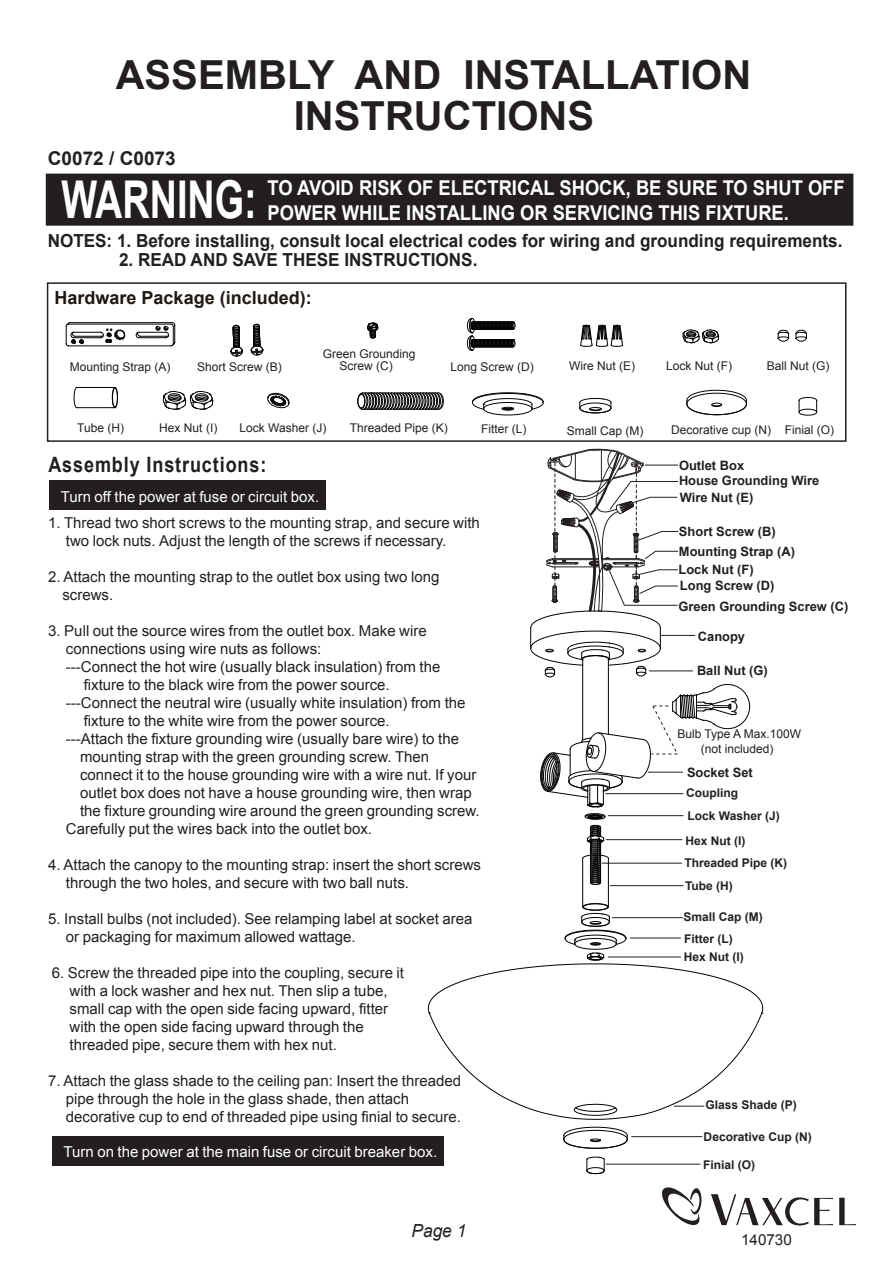
<style>
.page{position:relative;width:893px;height:1263px;background:#fff}
.page>*{position:absolute;margin:0;border:0;box-sizing:border-box;transform-origin:0 0}
.t1{font:700 52.2px "Arial";color:#fff;scale:.72 1}
.t2{font:700 40.05px/41.1px "Arial";color:#231f20;text-align:center}
.t3{font:700 21.15px "Arial";letter-spacing:.05em;color:#211e1e;scale:.85 1}
.t4{font:700 20.4px/24.6px "Arial";color:#fff;scale:.9 1}
.t5{font:700 19.05px "Arial";color:#231f20}
.t6{font:700 18px "Arial";color:#231f20;scale:.95 1}
.t7{font:700 18px "Arial";color:#211814}
.t8{font:italic 18px "Arial";color:#231f20;scale:.96 1}
.t9{font:15.15px "Arial";color:#231f20}
.t10{font:15px/18px "Arial";color:#231f20}
.t11{font:15px "Arial";color:#fff}
.t12{font:700 12.9px/15.5px "Arial";color:#231f20}
.t13{font:12px/12px "Arial";color:#231f20;text-align:center}
.t14{font:700 12px/23.1px "Arial";color:#231f20}
</style>
<div class="page">
<div style="left:46px;top:174px;width:807px;height:52px;background:#231f20"></div>
<div style="left:50px;top:481px;width:276px;height:29px;background:#231f20"></div>
<svg style="left:839px;top:1198px;width:16px;height:27px"></svg>
<svg style="left:711px;top:1194px;width:97px;height:32px"></svg>
<svg style="left:814px;top:1198px;width:18px;height:27px"></svg>
<svg style="left:661px;top:1187px;width:41px;height:38px"></svg>
<svg style="left:580px;top:325px;width:43px;height:22px"></svg>
<svg style="left:682px;top:329px;width:37px;height:14px"></svg>
<svg style="left:367px;top:322px;width:11px;height:16px"></svg>
<svg style="left:230px;top:325px;width:13px;height:32px"></svg>
<svg style="left:251px;top:324px;width:13px;height:32px"></svg>
<hr style="left:68px;top:324px;width:103px;height:1px;background:#050504">
<hr style="left:68px;top:346px;width:103px;height:1px;background:#050504">
<hr style="left:70px;top:322px;width:102px;height:1px;background:#050504">
<svg style="left:66px;top:322px;width:59px;height:24px"></svg>
<svg style="left:136px;top:322px;width:39px;height:24px"></svg>
<div style="left:47px;top:282px;width:799px;height:160px;border:2px solid #231f20"></div>
<svg style="left:357px;top:392px;width:87px;height:18px;background:#5d5d5d"></svg>
<svg style="left:267px;top:393px;width:23px;height:15px"></svg>
<div style="left:52px;top:1136px;width:392px;height:30px;background:#231f20"></div>
<svg style="left:467px;top:318px;width:48px;height:33px"></svg>
<svg style="left:686px;top:390px;width:61px;height:26px"></svg>
<svg style="left:798px;top:397px;width:19px;height:19px"></svg>
<hr style="left:661px;top:635px;width:34px;height:1px;background:#231f20">
<hr style="left:649px;top:671px;width:44px;height:1px;background:#231f20">
<hr style="left:610px;top:885px;width:73px;height:1px;background:#231f20">
<hr style="left:631px;top:1136px;width:71px;height:1px;background:#231f20">
<hr style="left:606px;top:1164px;width:94px;height:1px;background:#231f20">
<hr style="left:582px;top:659px;width:1px;height:81px;background:#030303">
<hr style="left:608px;top:659px;width:1px;height:75px;background:#030303">
<hr style="left:582px;top:858px;width:1px;height:49px;background:#030303">
<hr style="left:608px;top:858px;width:1px;height:49px;background:#030303">
<svg style="left:427px;top:903px;width:336px;height:217px"></svg>
<svg style="left:563px;top:1126px;width:65px;height:23px"></svg>
<svg style="left:586px;top:1156px;width:19px;height:18px"></svg>
<svg style="left:530px;top:449px;width:148px;height:229px"></svg>
<hr style="left:630px;top:938px;width:51px;height:1px;background:#231f20">
<hr style="left:608px;top:957px;width:73px;height:1px;background:#231f20">
<svg style="left:540px;top:684px;width:210px;height:201px"></svg>
<svg style="left:777px;top:329px;width:12px;height:13px"></svg>
<svg style="left:795px;top:329px;width:12px;height:13px"></svg>
<svg style="left:73px;top:387px;width:5px;height:22px"></svg>
<svg style="left:112px;top:387px;width:6px;height:22px"></svg>
<hr style="left:77px;top:407px;width:38px;height:1px;background:#050504">
<hr style="left:77px;top:387px;width:38px;height:1px;background:#050504">
<svg style="left:163px;top:391px;width:50px;height:19px"></svg>
<svg style="left:472px;top:392px;width:72px;height:24px"></svg>
<svg style="left:579px;top:398px;width:32px;height:16px"></svg>
<h2 class="t2" style="left:116px;top:56px;width:637px">ASSEMBLY AND INSTALLATION<br>INSTRUCTIONS</h2>
<p class="t5" style="left:48px;top:146px;width:129px">C0072 / C0073</p>
<h1 class="t1" style="left:62px;top:165px;width:273px">WARNING:</h1>
<h3 class="t4" style="left:267px;top:177px;width:642px">TO AVOID RISK OF ELECTRICAL SHOCK, BE SURE TO SHUT OFF<br>POWER WHILE INSTALLING OR SERVICING THIS FIXTURE.</h3>
<p class="t6" style="left:48px;top:228px;width:838px">NOTES: 1. Before installing, consult local electrical codes for wiring and grounding requirements.</p>
<p class="t6" style="left:119px;top:248px;width:379px">2. READ AND SAVE THESE INSTRUCTIONS.</p>
<p class="t7" style="left:55px;top:286px;width:259px">Hardware Package (included):</p>
<p class="t13" style="left:70px;top:361px;width:102px">Mounting Strap (A)</p>
<p class="t13" style="left:197px;top:361px;width:86px">Short Screw (B)</p>
<p class="t13" style="left:323px;top:348px;width:94px">Green Grounding<br>Screw (C)</p>
<p class="t13" style="left:450px;top:361px;width:85px">Long Screw (D)</p>
<p class="t13" style="left:569px;top:360px;width:67px">Wire Nut (E)</p>
<p class="t13" style="left:666px;top:360px;width:68px">Lock Nut (F)</p>
<p class="t13" style="left:766px;top:360px;width:64px">Ball Nut (G)</p>
<p class="t13" style="left:77px;top:422px;width:48px">Tube (H)</p>
<p class="t13" style="left:159px;top:422px;width:60px">Hex Nut (I)</p>
<p class="t13" style="left:481px;top:423px;width:47px">Fitter (L)</p>
<p class="t13" style="left:566px;top:425px;width:78px">Small Cap (M)</p>
<p class="t13" style="left:239px;top:422px;width:88px">Lock Washer (J)</p>
<p class="t13" style="left:350px;top:422px;width:100px">Threaded Pipe (K)</p>
<h3 class="t3" style="left:48px;top:450px;width:258px">Assembly Instructions:</h3>
<p class="t11" style="left:61px;top:487px;width:260px">Turn off the power at fuse or circuit box.</p>
<p class="t10" style="left:66px;top:514px;width:415px;text-indent:-18px">1. Thread two short screws to the mounting strap, and secure with two lock nuts. Adjust the length of the screws if necessary.</p>
<p class="t10" style="left:62px;top:568px;width:378px;text-indent:-14px">2. Attach the mounting strap to the outlet box using two long screws.</p>
<p class="t10" style="left:48px;top:622px;width:380px">3. Pull out the source wires from the outlet box. Make wire</p>
<p class="t10" style="left:66px;top:640px;width:257px">connections using wire nuts as follows:</p>
<p class="t10" style="left:66px;top:658px;width:376px">---Connect the hot wire (usually black insulation) from the</p>
<p class="t10" style="left:84px;top:676px;width:307px">fixture to the black wire from the power source.</p>
<p class="t10" style="left:66px;top:694px;width:401px">---Connect the neutral wire (usually white insulation) from the</p>
<p class="t10" style="left:84px;top:712px;width:307px">fixture to the white wire from the power source.</p>
<p class="t10" style="left:66px;top:730px;width:394px">---Attach the fixture grounding wire (usually bare wire) to the</p>
<p class="t10" style="left:80px;top:748px;width:350px">mounting strap with the green grounding screw. Then</p>
<p class="t10" style="left:80px;top:766px;width:398px">connect it to the house grounding wire with a wire nut. If your</p>
<p class="t10" style="left:80px;top:784px;width:393px">outlet box does not have a house grounding wire, then wrap</p>
<p class="t10" style="left:80px;top:802px;width:401px">the fixture grounding wire around the green grounding screw.</p>
<p class="t10" style="left:66px;top:820px;width:307px">Carefully put the wires back into the outlet box.</p>
<p class="t10" style="left:66px;top:856px;width:416px;text-indent:-18px">4. Attach the canopy to the mounting strap: insert the short screws through the two holes, and secure with two ball nuts.</p>
<p class="t10" style="left:66px;top:910px;width:408px;text-indent:-18px">5. Install bulbs (not included). See relamping label at socket area or packaging for maximum allowed wattage.</p>
<p class="t10" style="left:69px;top:964px;width:336px;text-indent:-18px">6. Screw the threaded pipe into the coupling, secure it with a lock washer and hex nut. Then slip a tube, small cap with the open side facing upward, fitter with the open side facing upward through the threaded pipe, secure them with hex nut.</p>
<p class="t10" style="left:66px;top:1072px;width:396px;text-indent:-18px">7. Attach the glass shade to the ceiling pan: Insert the threaded pipe through the hole in the glass shade, then attach decorative cup to end of threaded pipe using finial to secure.</p>
<p class="t11" style="left:63px;top:1142px;width:375px">Turn on the power at the main fuse or circuit breaker box.</p>
<p class="t8" style="left:411px;top:1220px;width:59px">Page 1</p>
<p class="t13" style="left:671px;top:424px;width:165px">Decorative cup (N) Finial (O)</p>
<p class="t12" style="left:679px;top:458px;width:142px">Outlet Box<br>House Grounding Wire</p>
<p class="t12" style="left:679px;top:491px;width:75px">Wire Nut (E)</p>
<p class="t12" style="left:679px;top:524px;width:98px">Short Screw (B)</p>
<p class="t12" style="left:679px;top:544px;width:117px">Mounting Strap (A)</p>
<p class="t12" style="left:678px;top:562px;width:77px">Lock Nut (F)</p>
<p class="t12" style="left:680px;top:579px;width:96px">Long Screw (D)</p>
<p class="t12" style="left:678px;top:599px;width:171px">Green Grounding Screw (C)</p>
<p class="t12" style="left:697px;top:629px;width:49px">Canopy</p>
<p class="t12" style="left:697px;top:663px;width:72px">Ball Nut (G)</p>
<p class="t13" style="left:677px;top:726px;width:125px;line-height:15px">Bulb Type A Max.100W (not included)</p>
<p class="t12" style="left:687px;top:765px;width:67px">Socket Set</p>
<p class="t14" style="left:686px;top:782px;width:95px">Coupling<br>Lock Washer (J)</p>
<p class="t14" style="left:684px;top:830px;width:104px;line-height:22.4px">Hex Nut (I)<br>Threaded Pipe (K)</p>
<p class="t14" style="left:685px;top:874px;width:49px">Tube (H)</p>
<p class="t14" style="left:683px;top:906px;width:81px">Small Cap (M)</p>
<p class="t14" style="left:684px;top:927px;width:50px">Fitter (L)</p>
<p class="t14" style="left:684px;top:946px;width:61px">Hex Nut (I)</p>
<p class="t14" style="left:705px;top:1094px;width:93px">Glass Shade (P)</p>
<p class="t14" style="left:703px;top:1126px;width:110px">Decorative Cup (N)</p>
<p class="t14" style="left:703px;top:1154px;width:54px">Finial (O)</p>
<p class="t9" style="left:741px;top:1230px;width:52px">140730</p>
</div>
